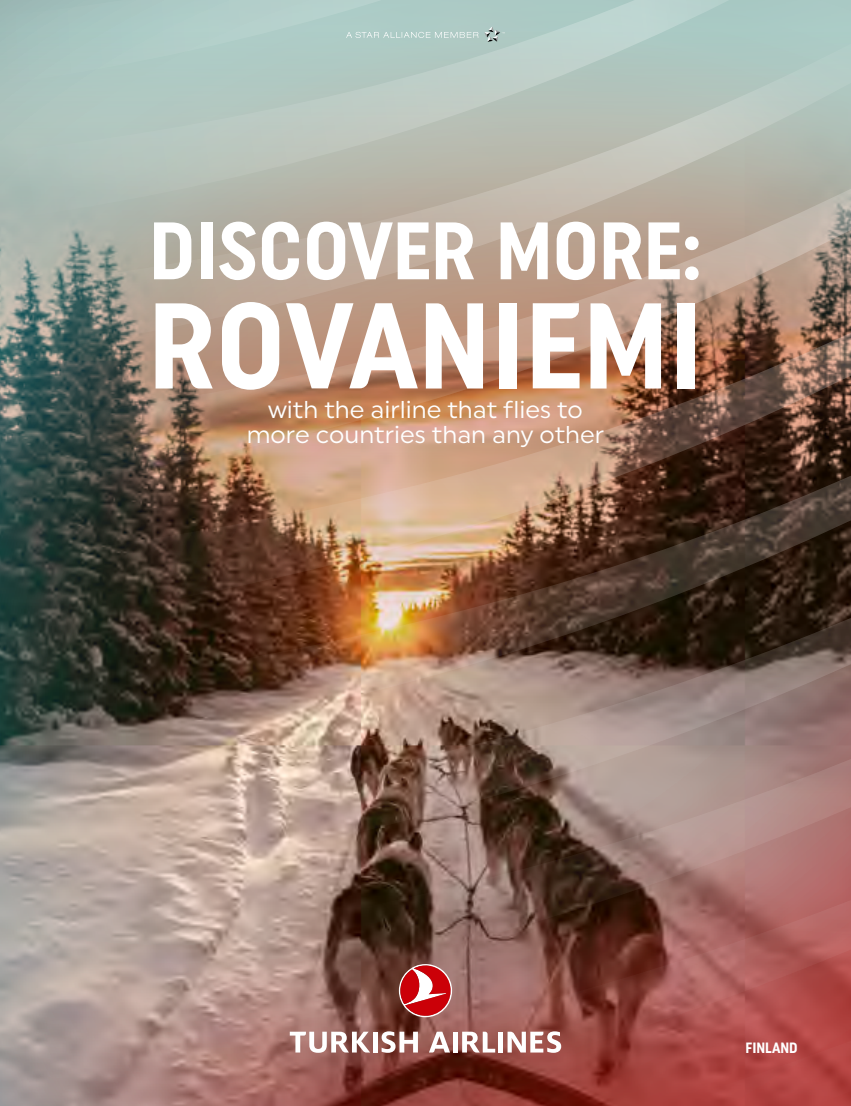
<style>
.page{position:relative;width:851px;height:1106px;background:#fff}
.page>*{position:absolute;margin:0;border:0;box-sizing:border-box;transform-origin:0 0}
.t1{font:700 121.8px "Uniform Flow Condernsed";letter-spacing:.005em;color:#fff}
.t2{font:700 condensed 81.15px "Uniform";color:#fff}
.t3{font:24.3px/24.3px "Uniform";color:#fff;text-align:center}
.t4{font:700 condensed 15px "Uniform";color:#fff}
</style>
<div class="page">
<img style="left:0;top:0;width:850px;height:1106px">
<hr style="left:373px;top:1031px;width:4px;height:21px;background:#fff">
<svg style="left:290px;top:1031px;width:80px;height:21px"></svg>
<svg style="left:381px;top:1031px;width:37px;height:21px"></svg>
<hr style="left:453px;top:1031px;width:4px;height:21px;background:#fff">
<svg style="left:462px;top:1031px;width:33px;height:21px"></svg>
<svg style="left:429px;top:1031px;width:21px;height:21px"></svg>
<svg style="left:507px;top:1031px;width:54px;height:21px"></svg>
<div style="left:498px;top:1031px;width:5px;height:21px;background:#fff"></div>
<svg style="left:399px;top:964px;width:53px;height:53px"></svg>
<svg style="left:346px;top:32px;width:132px;height:6px"></svg>
<svg style="left:484px;top:27px;width:21px;height:15px"></svg>
<h2 class="t2" style="left:149px;top:202px;width:554px">DISCOVER MORE:</h2>
<h1 class="t1" style="left:148px;top:273px;width:556px">ROVANIEMI</h1>
<p class="t3" style="left:247px;top:397px;width:359px">with the airline that flies to more countries than any other</p>
<p class="t4" style="left:745px;top:1038px;width:54px">FINLAND</p>
</div>
